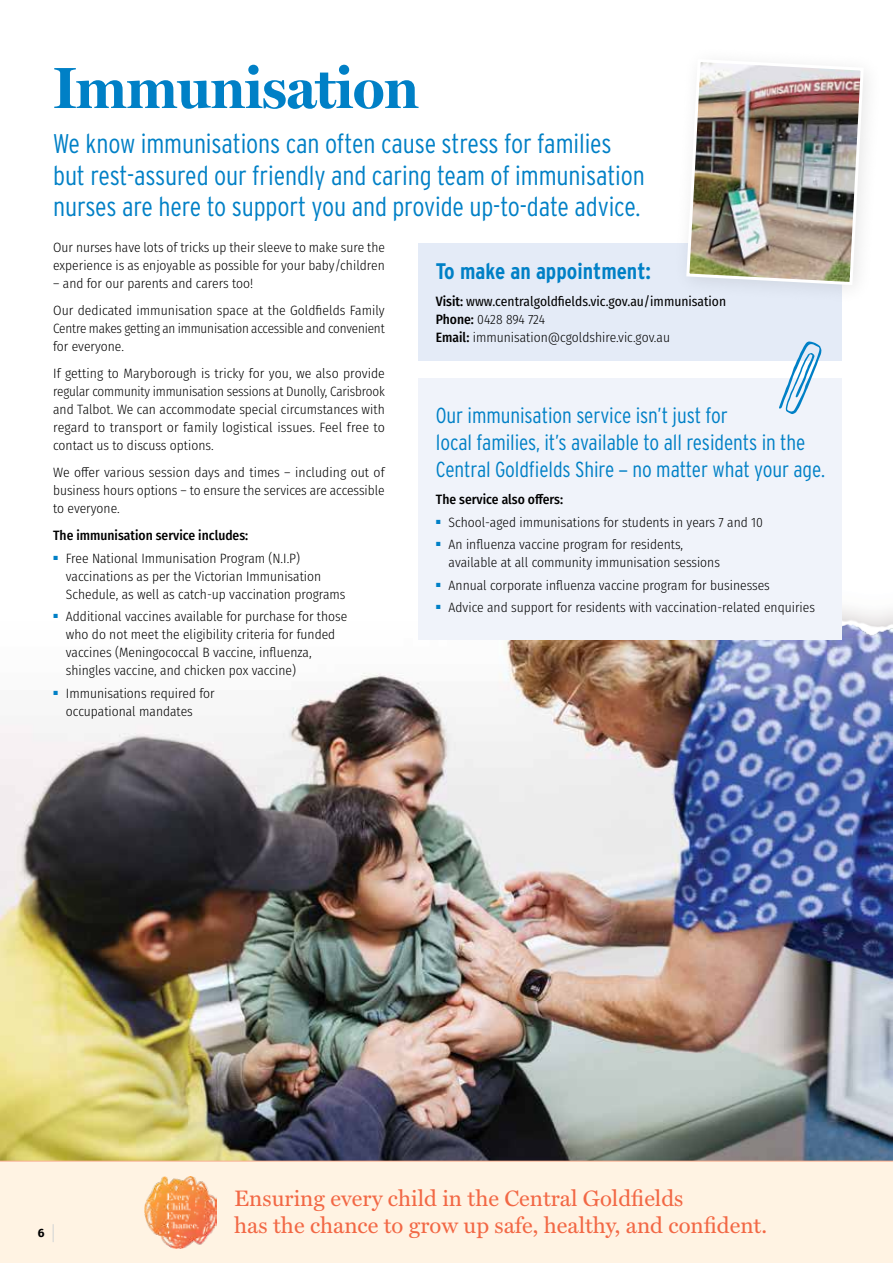
<style>
.page{position:relative;width:893px;height:1263px;background:#fff}
.page>*{position:absolute;margin:0;border:0;box-sizing:border-box;transform-origin:0 0}
.t1{font:700 58.5px "Miller Display";color:#0080c6}
.t2{font:300 27px/31.5px "Interstate Condensed";letter-spacing:-.005em;color:#0080c6}
.t3{font:22.5px/27px "Miller Text";color:#f26845}
.t4{font:700 22.5px "Interstate Condensed";color:#0080c6}
.t5{font:300 21.75px/27px "Interstate Condensed";letter-spacing:-.005em;color:#0080c6}
.t6{font:300 13.5px/18px "Fira Sans Condensed";color:#000}
.t7{font:13.5px/18px "Fira Sans Condensed";color:#000}
.t8{font:500 13.5px "Fira Sans Condensed";color:#000}
.t9{font:700 12px "Fira Sans";color:#000}
.s1{font-weight:500}
.s2{font-weight:300}
</style>
<div class="page">
<img style="left:0;top:621px;width:893px;height:540px">
<img style="left:842px;top:608px;width:51px;height:29px">
<div style="left:419px;top:243px;width:423px;height:117px;background:#e4ebf7"></div>
<div style="left:419px;top:378px;width:423px;height:261px;background:#f0f3fa"></div>
<div style="left:0;top:1161px;width:893px;height:102px;background:#fff3e3"></div>
<img style="left:145px;top:1176px;width:71px;height:72px">
<hr style="left:0;top:1161px;width:893px;height:1px;background:#f9b093">
<div style="left:671px;top:44px;width:214px;height:262px;background:#000;opacity:.1"></div>
<img style="left:685px;top:57px;width:180px;height:230px">
<svg style="left:779px;top:341px;width:43px;height:73px"></svg>
<svg style="left:53px;top:1224px;width:1px;height:18px"></svg>
<h1 class="t1" style="left:53px;top:53px;width:367px">Immunisation</h1>
<h2 class="t2" style="left:53px;top:128px;width:593px">We know immunisations can often cause stress for families but rest-assured our friendly and caring team of immunisation nurses are here to support you and provide up-to-date advice.</h2>
<p class="t6" style="left:53px;top:238px;width:333px">Our nurses have lots of tricks up their sleeve to make sure the experience is as enjoyable as possible for your baby/children</p>
<p class="t6" style="left:53px;top:270px;width:333px;line-height:27px">– and for our parents and carers too!<br>Our dedicated immunisation space at the Goldfields Family</p>
<p class="t6" style="left:53px;top:319px;width:333px">Centre makes getting an immunisation accessible and convenient for everyone.</p>
<p class="t6" style="left:53px;top:364px;width:333px;text-align:justify">If getting to Maryborough is tricky for you, we also provide regular community immunisation sessions at Dunolly, Carisbrook and Talbot. We can accommodate special circumstances with regard to transport or family logistical issues. Feel free to contact us to discuss options.</p>
<p class="t6" style="left:53px;top:463px;width:333px;text-align:justify">We offer various session days and times – including out of business hours options – to ensure the services are accessible to everyone.</p>
<p class="t8" style="left:53px;top:525px;width:197px">The immunisation service includes:</p>
<p class="t6" style="left:66px;top:549px;width:281px;text-indent:-13px"><sup>■</sup> Free National Immunisation Program (N.I.P) vaccinations as per the Victorian Immunisation<br>Schedule, as well as catch-up vaccination programs</p>
<p class="t6" style="left:66px;top:607px;width:283px;text-indent:-13px"><sup>■</sup> Additional vaccines available for purchase for those who do not meet the eligibility criteria for funded vaccines (Meningococcal B vaccine, influenza, shingles vaccine, and chicken pox vaccine)</p>
<p class="t6" style="left:66px;top:684px;width:150px;text-indent:-13px"><sup>■</sup> Immunisations required for occupational mandates</p>
<h3 class="t4" style="left:436px;top:259px;width:217px">To make an appointment:</h3>
<p class="t7" style="left:436px;top:292px;width:292px"><span class="s1">Visit:</span> www.centralgoldfields.vic.gov.au/immunisation<br><span class="s1">Phone:</span> <span class="s2">0428 894 724<br></span><span class="s1">Email:</span> <span class="s2">immunisation@cgoldshire.vic.gov.au</span></p>
<h3 class="t5" style="left:436px;top:402px;width:391px">Our immunisation service isn’t just for<br>local families, it’s available to all residents in the<br>Central Goldfields Shire — no matter what your age.</h3>
<p class="t8" style="left:436px;top:489px;width:129px">The service also offers:</p>
<p class="t6" style="left:436px;top:513px;width:329px"><sup>■</sup> School-aged immunisations for students in years 7 and 10</p>
<p class="t6" style="left:449px;top:535px;width:273px;text-indent:-13px"><sup>■</sup> An influenza vaccine program for residents, available at all community immunisation sessions</p>
<p class="t6" style="left:436px;top:576px;width:335px"><sup>■</sup> Annual corporate influenza vaccine program for businesses</p>
<p class="t6" style="left:436px;top:598px;width:381px"><sup>■</sup> Advice and support for residents with vaccination-related enquiries</p>
<p class="t9" style="left:38px;top:1223px;width:8px">6</p>
<h3 class="t3" style="left:234px;top:1183px;width:534px">Ensuring every child in the Central Goldfields<br>has the chance to grow up safe, healthy, and confident.</h3>
</div>
